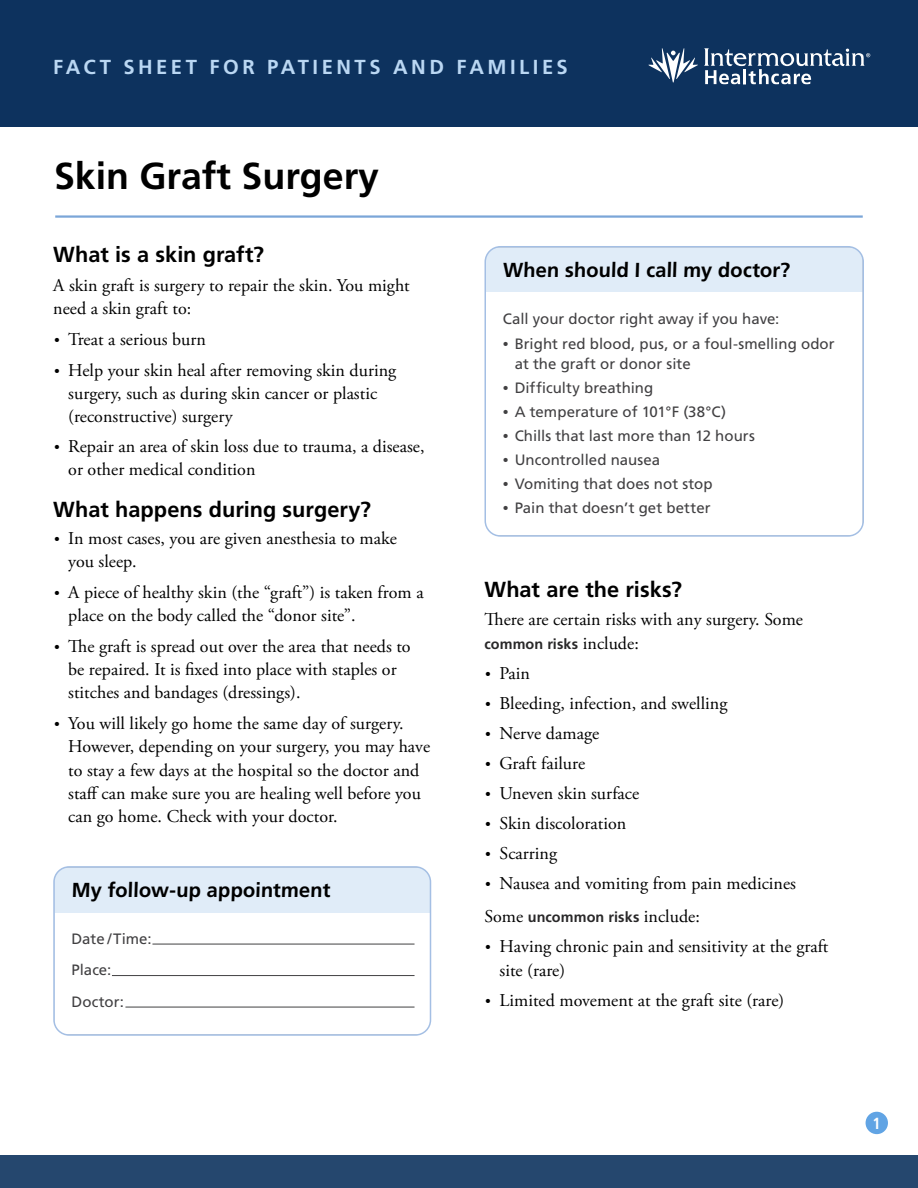
<style>
.page{position:relative;width:918px;height:1188px;background:#fff}
.page>*{position:absolute;margin:0;border:0;box-sizing:border-box;transform-origin:0 0}
.Title__h1{font:700 37.5px "Frutiger LT Std";color:#000}
.Level_1__h2{font:700 21.75px "Frutiger LT Std";color:#000}
.t1{font:700 20.25px "Frutiger LT Std";color:#000}
.t2{font:700 20.25px "Frutiger LT Std";letter-spacing:.17em;color:#bad7f3}
.Main__p{font:18px/23.2px "Adobe Garamond Pro";color:#000}
.t3{font:700 condensed 16.2px "Frutiger LT Std";color:#fff}
.t4{font:15px/31.5px "Frutiger LT Std";letter-spacing:.005em;color:#414042}
.Main__p-2{font:700 14.4px "Frutiger LT Std";letter-spacing:.01em;color:#292829}
.s1{font-size:15px}
.s2{font-family:"Adobe Garamond Pro"}
.s3{font-family:"Adobe Garamond Pro";font-weight:400;font-size:18px;color:#000}
</style>
<div class="page">
<div style="left:0;top:0;width:918px;height:127px;background:#0d325e"></div>
<svg style="left:648px;top:48px;width:50px;height:34px"></svg>
<svg style="left:704px;top:48px;width:166px;height:36px"></svg>
<div style="left:0;top:1156px;width:918px;height:32px;background:#25476e"></div>
<div style="left:866px;top:1112px;width:22px;height:22px;background:#61a4e4;border-radius:50%"></div>
<hr style="left:55px;top:215px;width:808px;height:3px;background:#7ba6d8">
<div style="left:54px;top:867px;width:376px;height:45px;background:#e0ecf8"></div>
<hr style="left:54px;top:867px;width:376px;height:1px;background:#bcbec0">
<hr style="left:54px;top:1035px;width:376px;height:1px;background:#bcbec0">
<hr style="left:54px;top:867px;width:1px;height:45px;background:#c6d5ee">
<hr style="left:54px;top:912px;width:1px;height:123px;background:#c6d5ee">
<hr style="left:152px;top:944px;width:263px;height:1px;background:#414042">
<hr style="left:112px;top:975px;width:303px;height:1px;background:#414042">
<hr style="left:125px;top:1007px;width:290px;height:1px;background:#414042">
<div style="left:53px;top:866px;width:378px;height:170px;border:2px solid #a4bfe4;border-radius:15px"></div>
<div style="left:485px;top:247px;width:378px;height:45px;background:#e0ecf8"></div>
<hr style="left:485px;top:247px;width:378px;height:1px;background:#bcbec0">
<hr style="left:863px;top:247px;width:1px;height:45px;background:#bcbec0">
<hr style="left:863px;top:292px;width:1px;height:244px;background:#bcbec0">
<hr style="left:485px;top:536px;width:378px;height:1px;background:#bcbec0">
<hr style="left:485px;top:247px;width:1px;height:45px;background:#c6d5ee">
<hr style="left:485px;top:292px;width:1px;height:244px;background:#c6d5ee">
<div style="left:484px;top:246px;width:380px;height:291px;border:2px solid #a4bfe4;border-radius:15px"></div>
<p class="t2" style="left:53px;top:55px;width:516px">FACT SHEET FOR PATIENTS AND FAMILIES</p>
<p class="Title__h1" style="left:54px;top:154px;width:327px">Skin Graft Surgery</p>
<p class="Level_1__h2" style="left:53px;top:242px;width:212px">What is a skin graft?</p>
<p class="Main__p" style="left:53px;top:274px;width:358px">A skin graft is surgery to repair the skin. You might need a skin graft to:</p>
<p class="Main__p" style="left:54px;top:328px;width:153px"><span class="s1">•</span> Treat a serious burn</p>
<p class="Main__p" style="left:68px;top:359px;width:329px;text-indent:-14px"><span class="s1">•</span> Help your skin heal after removing skin during surgery, such as during skin cancer or plastic (reconstructive) surgery</p>
<p class="Main__p" style="left:68px;top:435px;width:358px;text-indent:-14px"><span class="s1">•</span> Repair an area of skin loss due to trauma, a disease, or other medical condition</p>
<p class="Level_1__h2" style="left:53px;top:497px;width:319px">What happens during surgery?</p>
<p class="Main__p" style="left:68px;top:527px;width:330px;text-indent:-14px"><span class="s1">•</span> In most cases, you are given anesthesia to make you sleep.</p>
<p class="Main__p" style="left:68px;top:581px;width:357px;text-indent:-14px"><span class="s1">•</span> A piece of healthy skin (the “graft”) is taken from a place on the body called the “donor site”.</p>
<p class="Main__p" style="left:68px;top:635px;width:344px;text-indent:-14px"><span class="s1">•</span> The graft is spread out over the area that needs to be repaired. It is fixed into place with staples or stitches and bandages (dressings).</p>
<p class="Main__p" style="left:68px;top:712px;width:363px;text-indent:-14px"><span class="s1">•</span> You will likely go home the same day of surgery.<br>However, depending on your surgery, you may have to stay a few days at the hospital so the doctor and staff can make sure you are healing well before you can go home. Check with your doctor.</p>
<p class="t1" style="left:71px;top:878px;width:261px">My follow-up appointment</p>
<p class="t4" style="left:71px;top:923px;width:82px">Date / Time:<br>Place:<br>Doctor:</p>
<p class="t1" style="left:503px;top:258px;width:290px">When should I call my doctor?</p>
<p class="t4" style="left:503px;top:303px;width:278px">Call your doctor right away if you have:</p>
<p class="t4" style="left:515px;top:334px;width:321px;line-height:19.5px;text-indent:-12px"><span class="s2">•</span> Bright red blood, pus, or a foul-smelling odor at the graft or donor site</p>
<p class="t4" style="left:503px;top:372px;width:152px"><span class="s2">•</span> Difficulty breathing</p>
<p class="t4" style="left:503px;top:396px;width:225px"><span class="s2">•</span> A temperature of 101°F (38°C)</p>
<p class="t4" style="left:503px;top:420px;width:254px"><span class="s2">•</span> Chills that last more than 12 hours</p>
<p class="t4" style="left:503px;top:444px;width:159px"><span class="s2">•</span> Uncontrolled nausea</p>
<p class="t4" style="left:503px;top:468px;width:211px"><span class="s2">•</span> Vomiting that does not stop</p>
<p class="t4" style="left:503px;top:492px;width:209px"><span class="s2">•</span> Pain that doesn’t get better</p>
<p class="Level_1__h2" style="left:484px;top:576px;width:199px">What are the risks?</p>
<p class="Main__p" style="left:484px;top:609px;width:320px">There are certain risks with any surgery. Some</p>
<p class="Main__p-2" style="left:484px;top:635px;width:156px">common risks <span class="s3">include:</span></p>
<p class="Main__p" style="left:485px;top:662px;width:46px"><span class="s1">•</span> Pain</p>
<p class="Main__p" style="left:485px;top:692px;width:244px"><span class="s1">•</span> Bleeding, infection, and swelling</p>
<p class="Main__p" style="left:485px;top:722px;width:115px"><span class="s1">•</span> Nerve damage</p>
<p class="Main__p" style="left:485px;top:752px;width:101px"><span class="s1">•</span> Graft failure</p>
<p class="Main__p" style="left:485px;top:782px;width:156px"><span class="s1">•</span> Uneven skin surface</p>
<p class="Main__p" style="left:485px;top:812px;width:143px"><span class="s1">•</span> Skin discoloration</p>
<p class="Main__p" style="left:485px;top:842px;width:73px"><span class="s1">•</span> Scarring</p>
<p class="Main__p" style="left:485px;top:872px;width:312px"><span class="s1">•</span> Nausea and vomiting from pain medicines</p>
<p class="Main__p-2" style="left:484px;top:909px;width:217px"><span class="s3">Some</span> uncommon risks <span class="s3">include:</span></p>
<p class="Main__p" style="left:500px;top:936px;width:331px;text-indent:-14px"><span class="s1">•</span> Having chronic pain and sensitivity at the graft site (rare)</p>
<p class="Main__p" style="left:485px;top:989px;width:301px"><span class="s1">•</span> Limited movement at the graft site (rare)</p>
<p class="t3" style="left:873px;top:1113px;width:10px">1</p>
</div>
